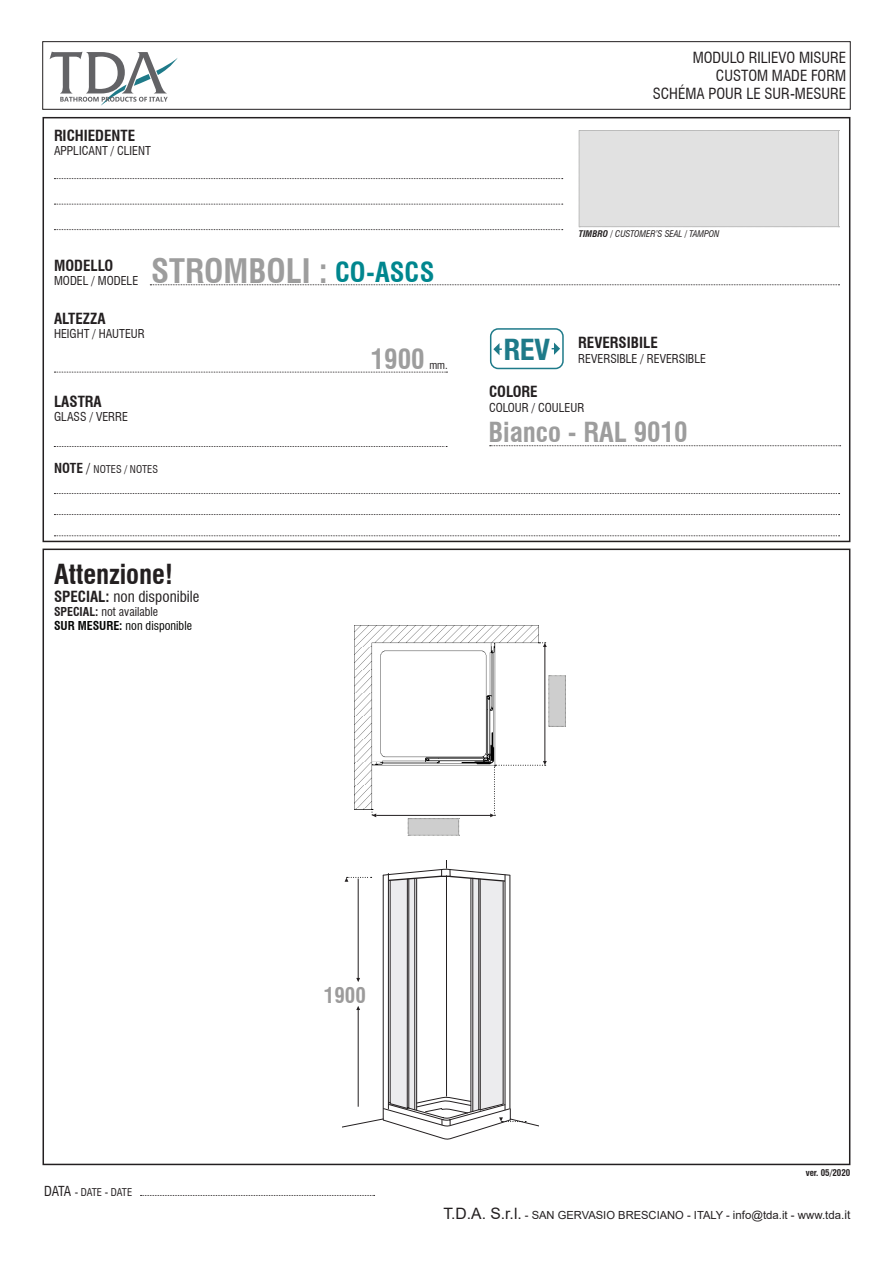
<style>
.page{position:relative;width:893px;height:1263px;background:#fff}
.page>*{position:absolute;margin:0;border:0;box-sizing:border-box;transform-origin:0 0}
.t1{font:700 condensed 33px "Swiss 721 BT";color:#9d9d9d}
.t2{font:700 condensed 29.7px "Helvetica Neue LT Pro";color:#1e7a89}
.t3{font:700 condensed 27px "Swiss 721 BT";color:#9d9d9d}
.t4{font:700 condensed 27px "Swiss 721 BT";color:#231f20}
.t5{font:700 condensed 27px "Swiss 721 BT";color:#00868e}
.t6{font:700 condensed 21px "Swiss 721 BT";color:#9c9b9b}
.t7{font:condensed 15px "Swiss 721 BT";color:#231f20}
.t8{font:700 condensed 15px "Swiss 721 BT";color:#231f20}
.t9{font:condensed 12px "Swiss 721 BT";color:#231f20}
.t10{font:condensed 12px "Swiss 721 BT";color:#040503}
.t11{font:11.1px "Arial";color:#231f20}
.t12{font:condensed 10.5px "Swiss 721 BT";color:#231f20}
.t13{font:italic condensed 9px "Swiss 721 BT";color:#231f20}
.t14{font:700 condensed 9px "Swiss 721 BT";color:#231f20}
.s1{font-weight:700;font-size:13.5px}
.s2{font-size:13.5px}
.s3{font-weight:700}
.s4{font-size:15.6px}
.s5{font-size:11.4px}
.s6{font-size:12px}
</style>
<div class="page">
<div style="left:43px;top:41px;width:807px;height:68px;border:1px solid #231f20"></div>
<svg style="left:140px;top:1195px;width:235px;height:1px"></svg>
<svg style="left:50px;top:52px;width:128px;height:54px"></svg>
<svg style="left:54px;top:204px;width:509px;height:1px"></svg>
<svg style="left:54px;top:178px;width:509px;height:1px"></svg>
<svg style="left:490px;top:445px;width:351px;height:1px"></svg>
<svg style="left:54px;top:446px;width:393px;height:1px"></svg>
<svg style="left:54px;top:229px;width:509px;height:1px"></svg>
<svg style="left:54px;top:493px;width:786px;height:1px"></svg>
<svg style="left:54px;top:514px;width:786px;height:1px"></svg>
<svg style="left:54px;top:535px;width:786px;height:1px"></svg>
<svg style="left:54px;top:372px;width:393px;height:1px"></svg>
<svg style="left:150px;top:284px;width:689px;height:1px"></svg>
<div style="left:579px;top:130px;width:261px;height:97px;background:#e1e1e1"></div>
<div style="left:43px;top:117px;width:807px;height:425px;border:2px solid #231f20"></div>
<img style="left:354px;top:625px;width:184px;height:184px">
<svg style="left:408px;top:818px;width:52px;height:18px"></svg>
<hr style="left:376px;top:815px;width:115px;height:1px;background:#231f20">
<svg style="left:548px;top:675px;width:18px;height:52px"></svg>
<hr style="left:544px;top:647px;width:1px;height:115px;background:#231f20">
<svg style="left:342px;top:860px;width:196px;height:280px"></svg>
<svg style="left:372px;top:809px;width:4px;height:8px"></svg>
<svg style="left:539px;top:642px;width:8px;height:5px"></svg>
<svg style="left:490px;top:761px;width:57px;height:56px"></svg>
<div style="left:490px;top:328px;width:74px;height:41px;border:2px solid #1e7a89;border-radius:8px"></div>
<svg style="left:493px;top:343px;width:9px;height:12px"></svg>
<svg style="left:552px;top:343px;width:8px;height:12px"></svg>
<p class="t8" style="left:54px;top:126px;width:83px">RICHIEDENTE</p>
<p class="t9" style="left:54px;top:143px;width:98px">APPLICANT / CLIENT</p>
<p class="t8" style="left:54px;top:256px;width:61px">MODELLO</p>
<p class="t9" style="left:54px;top:273px;width:86px">MODEL / MODELE</p>
<p class="t1" style="left:151px;top:251px;width:178px">STROMBOLI :</p>
<p class="t5" style="left:335px;top:256px;width:101px">CO-ASCS</p>
<p class="t8" style="left:54px;top:309px;width:53px">ALTEZZA</p>
<p class="t9" style="left:54px;top:327px;width:92px">HEIGHT / HAUTEUR</p>
<p class="t8" style="left:54px;top:392px;width:49px">LASTRA</p>
<p class="t9" style="left:54px;top:410px;width:76px">GLASS / VERRE</p>
<p class="t3" style="left:371px;top:343px;width:55px">1900</p>
<p class="t12" style="left:429px;top:359px;width:20px">mm.</p>
<p class="t12" style="left:54px;top:463px;width:106px"><span class="s1">NOTE</span> <span class="s2">/</span> NOTES / NOTES</p>
<p class="t4" style="left:54px;top:557px;width:121px">Attenzione!</p>
<p class="t7" style="left:54px;top:587px;width:147px"><span class="s3">SPECIAL:</span> non disponibile</p>
<p class="t9" style="left:54px;top:604px;width:106px"><span class="s3">SPECIAL:</span> not available</p>
<p class="t10" style="left:54px;top:619px;width:139px"><span class="s3">SUR MESURE:</span> non disponible</p>
<p class="t7" style="left:693px;top:48px;width:155px">MODULO RILIEVO MISURE</p>
<p class="t7" style="left:716px;top:66px;width:132px">CUSTOM MADE FORM</p>
<p class="t7" style="left:653px;top:84px;width:195px">SCHÉMA POUR LE SUR-MESURE</p>
<p class="t13" style="left:579px;top:229px;width:142px"><span class="s3">TIMBRO</span> / CUSTOMER’S SEAL / TAMPON</p>
<p class="t2" style="left:504px;top:331px;width:48px">REV</p>
<p class="t8" style="left:578px;top:334px;width:81px">REVERSIBILE</p>
<p class="t9" style="left:578px;top:351px;width:129px">REVERSIBLE / REVERSIBLE</p>
<p class="t8" style="left:489px;top:383px;width:50px">COLORE</p>
<p class="t9" style="left:489px;top:400px;width:97px">COLOUR / COULEUR</p>
<p class="t3" style="left:488px;top:416px;width:201px">Bianco - RAL 9010</p>
<p class="t12" style="left:44px;top:1186px;width:90px"><span class="s2">DATA</span> - DATE - DATE</p>
<p class="t6" style="left:324px;top:982px;width:43px">1900</p>
<p class="t14" style="left:806px;top:1167px;width:46px">ver. 05/2020</p>
<p class="t11" style="left:443px;top:1207px;width:408px"><span class="s4">T.D.A. S.r.l.</span> - SAN GERVASIO BRESCIANO - ITALY - <span class="s5">info@tda.it - www.tda</span><span class="s6">.it</span></p>
</div>
